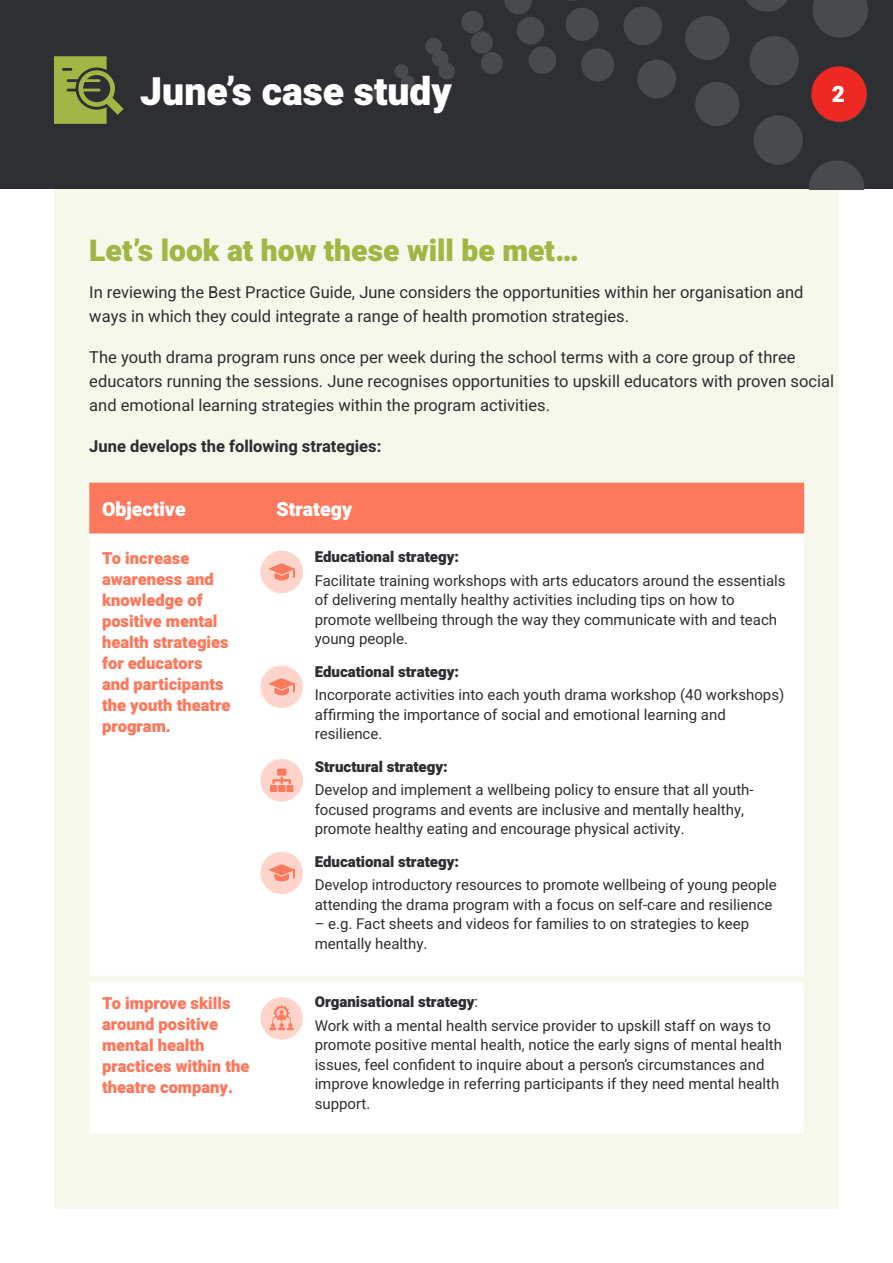
<style>
.page{position:relative;width:893px;height:1263px;background:#fff}
.page>*{position:absolute;margin:0;border:0;box-sizing:border-box;transform-origin:0 0}
.t1{font:900 39px "Heebo";color:#fff}
.t2{font:900 30px "Heebo";color:#a0b745}
.t3{font:900 22.5px "Heebo";color:#fff}
.copy{font:900 19.5px "Heebo";color:#fff}
.copy-2{font:16.5px/24px "Heebo";color:#2d2f32}
.copy-3{font:900 16.5px/21px "Heebo";color:#fc795d}
.copy-4{font:700 16.5px "Heebo";color:#2d2f32}
.copy-5{font:15px/19.5px "Heebo";color:#2d2f32}
.copy-6{font:900 15px "Heebo";color:#2d2f32}
.s1{font-weight:400}
</style>
<div class="page">
<div style="left:54px;top:189px;width:785px;height:1020px;background:#f6f8ec"></div>
<div style="left:89px;top:483px;width:715px;height:51px;background:#fc795d"></div>
<div style="left:89px;top:534px;width:715px;height:599px;background:#fff"></div>
<div style="left:89px;top:976px;width:175px;height:6px;background:#f6f8ec"></div>
<div style="left:264px;top:976px;width:540px;height:6px;background:#f6f8ec"></div>
<div style="left:260px;top:551px;width:43px;height:42px;background:#fed4cb;border-radius:50%"></div>
<svg style="left:269px;top:563px;width:26px;height:17px"></svg>
<div style="left:260px;top:665px;width:43px;height:43px;background:#fed4cb;border-radius:50%"></div>
<svg style="left:269px;top:678px;width:26px;height:17px"></svg>
<div style="left:260px;top:852px;width:43px;height:42px;background:#fed4cb;border-radius:50%"></div>
<svg style="left:269px;top:864px;width:26px;height:17px"></svg>
<div style="left:260px;top:759px;width:43px;height:42px;background:#fed4cb;border-radius:50%"></div>
<svg style="left:270px;top:769px;width:23px;height:23px"></svg>
<div style="left:260px;top:997px;width:43px;height:43px;background:#fed4cb;border-radius:50%"></div>
<svg style="left:270px;top:1005px;width:24px;height:25px"></svg>
<div style="left:0;top:0;width:893px;height:189px;background:#2d2f32"></div>
<svg style="left:371px;top:89px;width:10px;height:10px"></svg>
<div style="left:623px;top:6px;width:39px;height:40px;background:#484a4d;border-radius:50%"></div>
<svg style="left:635px;top:0;width:233px;height:189px"></svg>
<svg style="left:425px;top:0;width:189px;height:82px"></svg>
<svg style="left:394px;top:64px;width:21px;height:25px"></svg>
<div style="left:811px;top:66px;width:56px;height:56px;background:#ee2823;border-radius:50%"></div>
<svg style="left:54px;top:56px;width:70px;height:68px"></svg>
<p class="t1" style="left:140px;top:64px;width:313px">June’s case study</p>
<h3 class="t3" style="left:832px;top:78px;width:15px">2</h3>
<p class="t2" style="left:89px;top:230px;width:491px">Let’s look at how these will be met…</p>
<p class="copy-2" style="left:89px;top:280px;width:716px">In reviewing the Best Practice Guide, June considers the opportunities within her organisation and ways in which they could integrate a range of health promotion strategies.</p>
<p class="copy-2" style="left:89px;top:345px;width:746px">The youth drama program runs once per week during the school terms with a core group of three educators running the sessions. June recognises opportunities to upskill educators with proven social and emotional learning strategies within the program activities.</p>
<p class="copy-4" style="left:89px;top:435px;width:294px">June develops the following strategies:</p>
<p class="copy" style="left:102px;top:495px;width:85px">Objective</p>
<p class="copy" style="left:276px;top:495px;width:77px">Strategy</p>
<p class="copy-3" style="left:102px;top:547px;width:130px">To increase awareness and knowledge of positive mental health strategies for educators and participants the youth theatre program.</p>
<p class="copy-6" style="left:315px;top:546px;width:146px">Educational strategy:</p>
<p class="copy-5" style="left:315px;top:571px;width:472px">Facilitate training workshops with arts educators around the essentials of delivering mentally healthy activities including tips on how to promote wellbeing through the way they communicate with and teach young people.</p>
<p class="copy-6" style="left:315px;top:661px;width:146px">Educational strategy:</p>
<p class="copy-5" style="left:315px;top:685px;width:471px">Incorporate activities into each youth drama workshop (40 workshops) affirming the importance of social and emotional learning and resilience.</p>
<p class="copy-6" style="left:315px;top:756px;width:135px">Structural strategy:</p>
<p class="copy-5" style="left:315px;top:780px;width:440px">Develop and implement a wellbeing policy to ensure that all youth&shy;focused programs and events are inclusive and mentally healthy, promote healthy eating and encourage physical activity.</p>
<p class="copy-6" style="left:315px;top:851px;width:146px">Educational strategy:</p>
<p class="copy-5" style="left:315px;top:875px;width:464px">Develop introductory resources to promote wellbeing of young people attending the drama program with a focus on self-care and resilience</p>
<p class="copy-5" style="left:315px;top:914px;width:436px">– e.g. Fact sheets and videos for families to on strategies to keep mentally healthy.</p>
<p class="copy-3" style="left:102px;top:992px;width:149px">To improve skills around positive mental health practices within the theatre company.</p>
<p class="copy-6" style="left:315px;top:991px;width:165px">Organisational strategy<span class="s1">:</span></p>
<p class="copy-5" style="left:315px;top:1016px;width:469px">Work with a mental health service provider to upskill staff on ways to promote positive mental health, notice the early signs of mental health issues, feel confident to inquire about a person’s circumstances and improve knowledge in referring participants if they need mental health support.</p>
</div>
